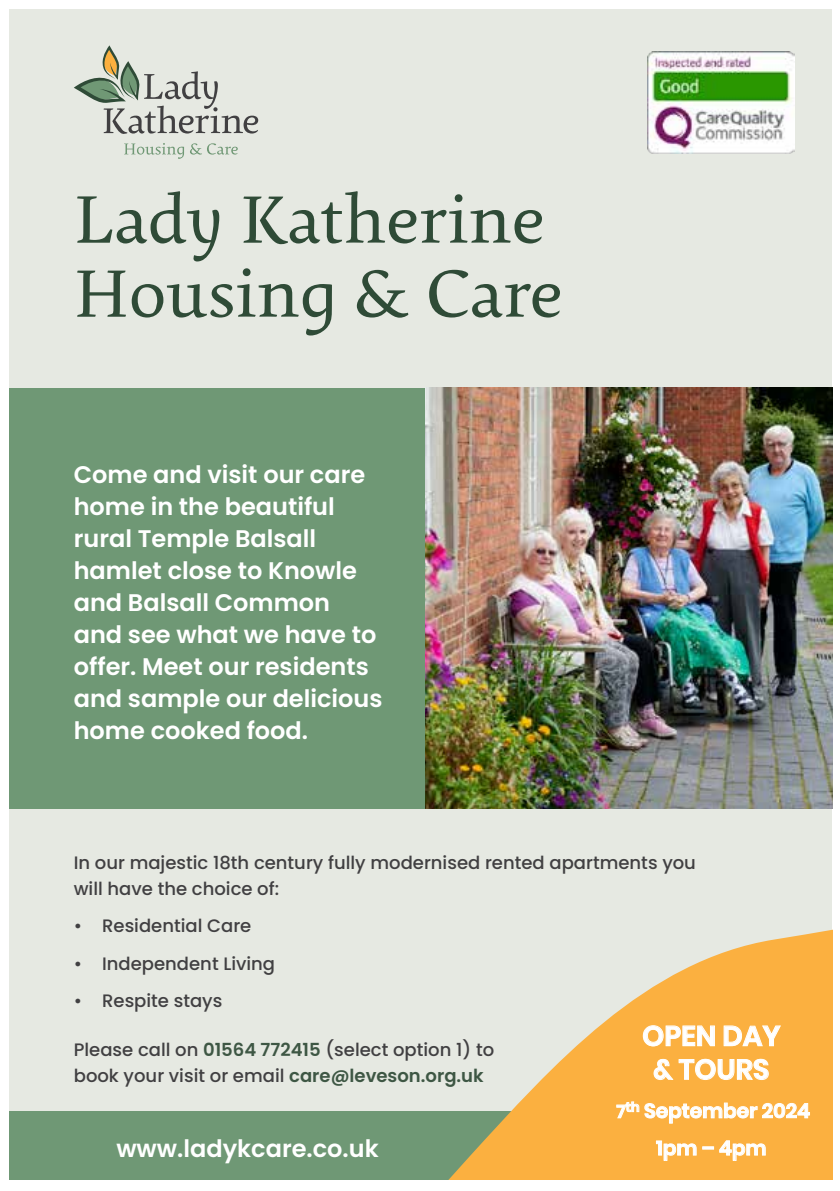
<style>
.page{position:relative;width:840px;height:1191px;background:#fff}
.page>*{position:absolute;margin:0;border:0;box-sizing:border-box;transform-origin:0 0}
.t1{font:74px/74px "Pollen";color:#2f4b37}
.t2{font:600 28px/33.6px "Poppins";color:#fff;text-align:center}
.t3{font:600 24px/32px "Poppins";color:#fff}
.t4{font:600 20px "Poppins";color:#fff}
.t5{font:500 18px/26px "Poppins";color:#414042}
.s1{font-weight:600;color:#3e5744}
.s2{font-size:18px}
</style>
<div class="page">
<div style="left:9px;top:9px;width:822px;height:1170px;background:#e6e9e2"></div>
<div style="left:9px;top:387px;width:416px;height:421px;background:#6f9875"></div>
<img style="left:425px;top:387px;width:406px;height:421px">
<svg style="left:74px;top:45px;width:184px;height:89px"></svg>
<svg style="left:124px;top:143px;width:60px;height:16px"></svg>
<svg style="left:190px;top:143px;width:48px;height:12px"></svg>
<img style="left:647px;top:51px;width:147px;height:102px">
<div style="left:9px;top:1111px;width:822px;height:68px;background:#6f9875"></div>
<svg style="left:449px;top:930px;width:382px;height:249px;fill:#fbb040"></svg>
<h1 class="t1" style="left:74px;top:184px;width:490px">Lady Katherine<br>Housing &amp; Care</h1>
<h3 class="t3" style="left:74px;top:458px;width:310px">Come and visit our care home in the beautiful rural Temple Balsall hamlet close to Knowle and Balsall Common and see what we have to offer. Meet our residents and sample our delicious home cooked food.</h3>
<p class="t5" style="left:74px;top:849px;width:623px">In our majestic 18th century fully modernised rented apartments you will have the choice of:</p>
<p class="t5" style="left:74px;top:913px;width:179px">• Residential Care</p>
<p class="t5" style="left:74px;top:950px;width:203px">• Independent Living</p>
<p class="t5" style="left:74px;top:987px;width:150px">• Respite stays</p>
<p class="t5" style="left:74px;top:1036px;width:421px">Please call on <span class="s1">01564 772415</span> (select option 1) to book your visit or email <span class="s1">care@leveson.org.uk</span></p>
<h2 class="t2" style="left:641px;top:1019px;width:140px">OPEN DAY &amp; TOURS</h2>
<p class="t4" style="left:616px;top:1099px;width:195px"><span class="s2">7</span><sup>th</sup> September 2024</p>
<h3 class="t3" style="left:116px;top:1132px;width:264px">www.ladykcare.co.uk</h3>
<p class="t4" style="left:656px;top:1136px;width:112px">1pm – 4pm</p>
</div>
